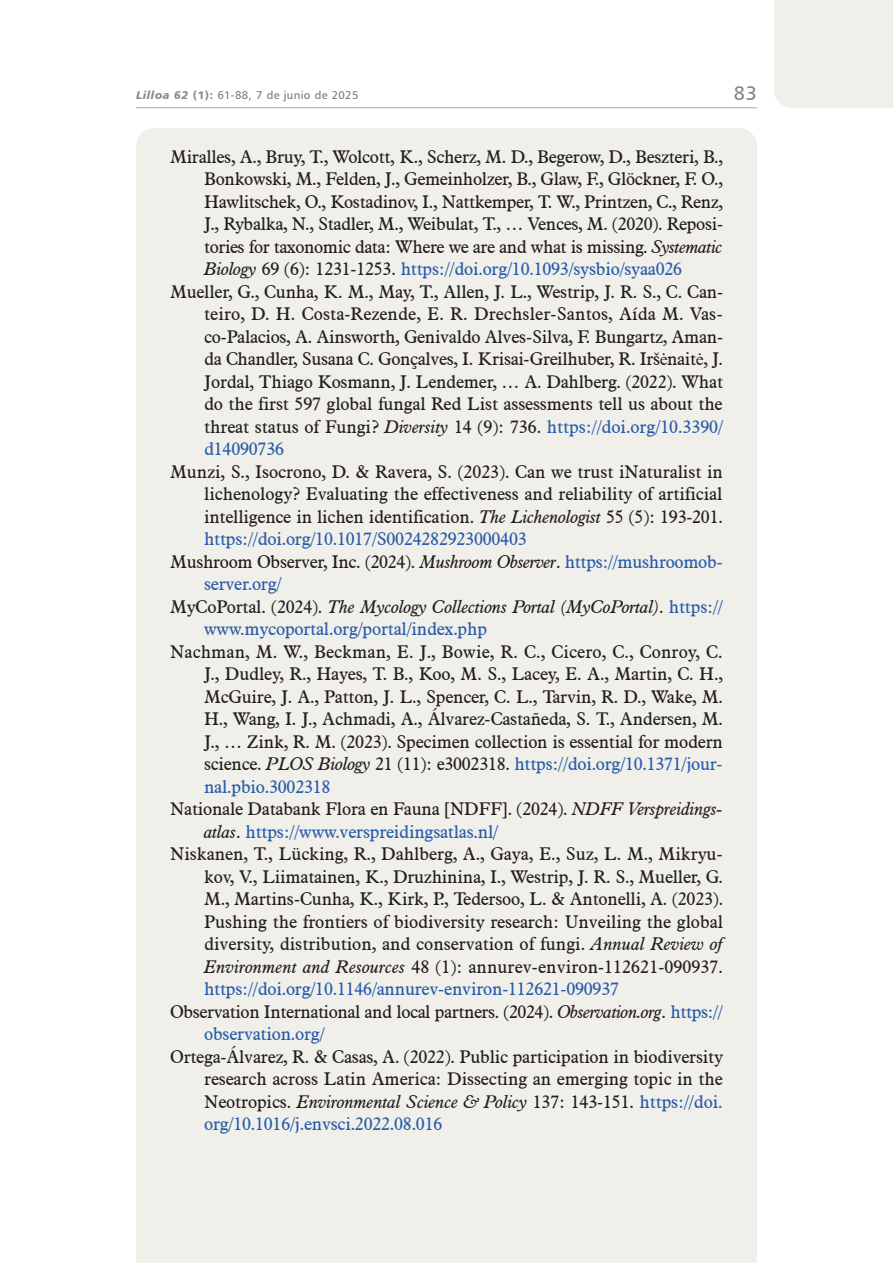
<style>
.page{position:relative;width:893px;height:1263px;background:#fff}
.page>*{position:absolute;margin:0;border:0;box-sizing:border-box;transform-origin:0 0}
.t1{font:19.5px "Humanist 777 BT Roman B";color:#808285}
.t2{font:18px/22.5px "Aldine 721 BT";letter-spacing:-.01em;color:#231f20;text-align:justify}
.t3{font:18px "Aldine 721 BT";letter-spacing:-.01em;color:#285caa}
.t4{font:italic 18px "Aldine 721 BT";letter-spacing:-.01em;color:#231f20}
.t5{font:11.25px "Humanist 777 BT Roman B";letter-spacing:.03em;color:#76787b}
.s1{font-family:"Humanist 777 BT Black Italic B";color:#8a8c8f}
.s2{font-family:"Humanist 777 BT Black B";color:#8a8c8f}
.s3{font-style:italic}
.s4{font-style:italic;color:#231f20}
.s5{color:#231f20}
.s6{font-family:"Times New Roman"}
.s7{color:#285caa}
.s8{font-style:normal}
.s9{font-style:normal;color:#285caa}
</style>
<div class="page">
<hr style="left:136px;top:107px;width:621px;height:1px;background:#a8a9ad">
<div style="left:774px;top:0;width:119px;height:108px;background:#f1efea"></div>
<div style="left:136px;top:128px;width:621px;height:1135px;background:#f1efea"></div>
<p class="t5" style="left:136px;top:88px;width:224px"><span class="s1">Lilloa 62</span> <span class="s2">(1):</span> 61-88, 7 de junio de 2025</p>
<p class="t1" style="left:734px;top:81px;width:24px">83</p>
<p class="t2" style="left:170px;top:145px;width:554px">Miralles, A., Bruy, T., Wolcott, K., Scherz, M. D., Begerow, D., Beszteri, B.,</p>
<p class="t2" style="left:204px;top:167px;width:520px">Bonkowski, M., Felden, J., Gemeinholzer, B., Glaw, F., Glöckner, F. O.,</p>
<p class="t2" style="left:204px;top:190px;width:520px">Hawlitschek, O., Kostadinov, I., Nattkemper, T. W., Printzen, C., Renz,</p>
<p class="t2" style="left:204px;top:212px;width:520px">J., Rybalka, N., Stadler, M., Weibulat, T., … Vences, M. (2020). Reposi-</p>
<p class="t2" style="left:204px;top:235px;width:520px">tories for taxonomic data: Where we are and what is missing. <span class="s3">Systematic</span></p>
<p class="t3" style="left:204px;top:258px;width:480px"><span class="s4">Biology</span> <span class="s5">69 (6): 1231-1253.</span> https://doi.org/10.1093/sysbio/syaa026</p>
<p class="t2" style="left:170px;top:280px;width:554px">Mueller, G., Cunha, K. M., May, T., Allen, J. L., Westrip, J. R. S., C. Can-</p>
<p class="t2" style="left:204px;top:302px;width:520px">teiro, D. H. Costa-Rezende, E. R. Drechsler-Santos, Aída M. Vas-</p>
<p class="t2" style="left:204px;top:325px;width:520px">co-Palacios, A. Ainsworth, Genivaldo Alves-Silva, F. Bungartz, Aman-</p>
<p class="t2" style="left:204px;top:347px;width:520px">da Chandler, Susana C. Gonçalves, I. Krisai-Greilhuber, R. Irš<span class="s6">ė</span>nait<span class="s6">ė</span>, J.</p>
<p class="t2" style="left:204px;top:370px;width:520px">Jordal, Thiago Kosmann, J. Lendemer, … A. Dahlberg. (2022). What</p>
<p class="t2" style="left:204px;top:392px;width:520px">do the first 597 global fungal Red List assessments tell us about the</p>
<p class="t2" style="left:204px;top:415px;width:520px">threat status of Fungi? <span class="s3">Diversity</span> 14 (9): 736. <span class="s7">https://doi.org/10.3390/</span></p>
<p class="t3" style="left:204px;top:438px;width:81px">d14090736</p>
<p class="t2" style="left:170px;top:460px;width:554px">Munzi, S., Isocrono, D. &amp; Ravera, S. (2023). Can we trust iNaturalist in</p>
<p class="t2" style="left:204px;top:482px;width:520px">lichenology? Evaluating the effectiveness and reliability of artificial</p>
<p class="t2" style="left:204px;top:505px;width:520px">intelligence in lichen identification. <span class="s3">The Lichenologist</span> 55 (5): 193-201.</p>
<p class="t3" style="left:204px;top:528px;width:324px">https://doi.org/10.1017/S0024282923000403</p>
<p class="t2" style="left:170px;top:550px;width:554px">Mushroom Observer, Inc. (2024). <span class="s3">Mushroom Observer</span>. <span class="s7">https://mushroomob-</span></p>
<p class="t3" style="left:204px;top:573px;width:79px">server.org/</p>
<p class="t4" style="left:170px;top:595px;width:554px"><span class="s8">MyCoPortal. (2024).</span> The Mycology Collections Portal (MyCoPortal)<span class="s8">.</span> <span class="s9">https://</span></p>
<p class="t3" style="left:204px;top:618px;width:284px">www.mycoportal.org/portal/index.php</p>
<p class="t2" style="left:170px;top:640px;width:554px">Nachman, M. W., Beckman, E. J., Bowie, R. C., Cicero, C., Conroy, C.</p>
<p class="t2" style="left:204px;top:662px;width:520px">J., Dudley, R., Hayes, T. B., Koo, M. S., Lacey, E. A., Martin, C. H.,</p>
<p class="t2" style="left:204px;top:685px;width:520px">McGuire, J. A., Patton, J. L., Spencer, C. L., Tarvin, R. D., Wake, M.</p>
<p class="t2" style="left:204px;top:707px;width:520px">H., Wang, I. J., Achmadi, A., Álvarez-Castañeda, S. T., Andersen, M.</p>
<p class="t2" style="left:204px;top:730px;width:520px">J., … Zink, R. M. (2023). Specimen collection is essential for modern</p>
<p class="t3" style="left:204px;top:753px;width:520px"><span class="s5">science.</span> <span class="s4">PLOS Biology</span> <span class="s5">21 (11): e3002318.</span> https://doi.org/10.1371/jour-</p>
<p class="t3" style="left:204px;top:775px;width:128px">nal.pbio.3002318</p>
<p class="t2" style="left:170px;top:797px;width:554px">Nationale Databank Flora en Fauna [NDFF]. (2024). <span class="s3">NDFF Verspreidings-</span></p>
<p class="t3" style="left:204px;top:820px;width:296px"><span class="s4">atlas</span><span class="s5">.</span> https://www.verspreidingsatlas.nl/</p>
<p class="t2" style="left:170px;top:842px;width:554px">Niskanen, T., Lücking, R., Dahlberg, A., Gaya, E., Suz, L. M., Mikryu-</p>
<p class="t2" style="left:204px;top:865px;width:520px">kov, V., Liimatainen, K., Druzhinina, I., Westrip, J. R. S., Mueller, G.</p>
<p class="t2" style="left:204px;top:887px;width:521px">M., Martins-Cunha, K., Kirk, P., Tedersoo, L. &amp; Antonelli, A. (2023).</p>
<p class="t2" style="left:204px;top:910px;width:520px">Pushing the frontiers of biodiversity research: Unveiling the global</p>
<p class="t2" style="left:204px;top:932px;width:520px">diversity, distribution, and conservation of fungi. <span class="s3">Annual Review of</span></p>
<p class="t2" style="left:204px;top:955px;width:520px"><span class="s3">Environment and Resources</span> 48 (1): annurev-environ-112621-090937.</p>
<p class="t3" style="left:204px;top:978px;width:416px">https://doi.org/10.1146/annurev-environ-112621-090937</p>
<p class="t2" style="left:170px;top:1000px;width:554px">Observation International and local partners. (2024). <span class="s3">Observation.org</span>. <span class="s7">https://</span></p>
<p class="t3" style="left:204px;top:1023px;width:122px">observation.org/</p>
<p class="t2" style="left:204px;top:1045px;width:520px;text-indent:-34px">Ortega-Álvarez, R. &amp; Casas, A. (2022). Public participation in biodiversity research across Latin America: Dissecting an emerging topic in the Neotropics. <span class="s3">Environmental Science &amp; Policy</span> 137: 143-151. <span class="s7">https://doi. org/10.1016/j.envsci.2022.08.016</span></p>
</div>
